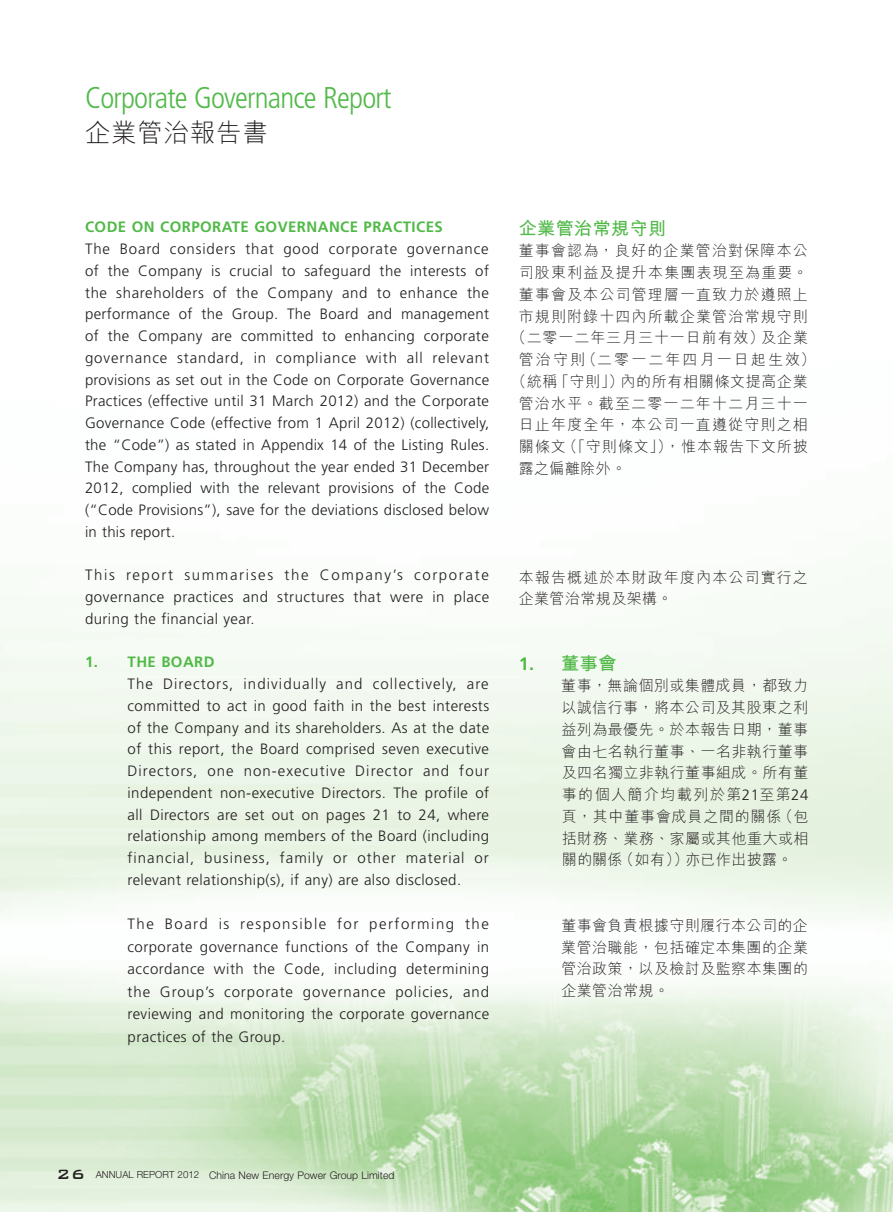
<style>
.page{position:relative;width:893px;height:1212px;background:#fff}
.page>*{position:absolute;margin:0;border:0;box-sizing:border-box;transform-origin:0 0}
.t1{font:300 condensed 30px "Frutiger LT Std";letter-spacing:-.025em;color:#51b948}
.t2{font:300 25.5px "M Hei HK";letter-spacing:.03em;color:#231f20}
.t3{font:700 18px "M Hei HK";letter-spacing:.03em;color:#51b948}
.t4{font:300 15px/21.8px "Frutiger LT Std";letter-spacing:.03em;color:#231f20;text-align:justify}
.t5{font:300 15px/21.8px "M Hei HK";letter-spacing:.075em;color:#231f20;text-align:justify}
.t6{font:700 15px "Frutiger LT Std";letter-spacing:.03em;color:#51b948}
.t7{font:300 15px "M Hei HK";letter-spacing:.045em;color:#231f20}
.t8{font:300 15px "M Hei HK";letter-spacing:.14em;color:#231f20}
.t9{font:300 10.5px "Helvetica Neue LT Std";letter-spacing:.005em;color:#231f20}
.s1{font-family:"Frutiger LT Std"}
.s2{font-family:"Bank Gothic BT";font-weight:500;font-size:18px}
.s3{font-size:9.75px}
</style>
<div class="page">
<img style="left:0;top:609px;width:893px;height:603px">
<h1 class="t1" style="left:85px;top:80px;width:308px">Corporate Governance Report</h1>
<h2 class="t2" style="left:85px;top:115px;width:184px">企業管治報告書</h2>
<p class="t6" style="left:85px;top:218px;width:359px">CODE ON CORPORATE GOVERNANCE PRACTICES</p>
<p class="t4" style="left:85px;top:238px;width:406px">The Board considers that good corporate governance of the Company is crucial to safeguard the interests of the shareholders of the Company and to enhance the performance of the Group. The Board and management of the Company are committed to enhancing corporate governance standard, in compliance with all relevant provisions as set out in the Code on Corporate Governance Practices (effective until 31 March 2012) and the Corporate Governance Code (effective from 1 April 2012) (collectively, the “Code”) as stated in Appendix 14 of the Listing Rules.<br>The Company has, throughout the year ended 31 December 2012, complied with the relevant provisions of the Code (“Code Provisions”), save for the deviations disclosed below in this report.</p>
<p class="t4" style="left:85px;top:565px;width:406px">This report summarises the Company’s corporate governance practices and structures that were in place during the financial year.</p>
<p class="t6" style="left:85px;top:653px;width:98px">1. THE BOARD</p>
<p class="t4" style="left:128px;top:673px;width:363px">The Directors, individually and collectively, are committed to act in good faith in the best interests of the Company and its shareholders. As at the date of this report, the Board comprised seven executive Directors, one non-executive Director and four independent non-executive Directors. The profile of all Directors are set out on pages 21 to 24, where relationship among members of the Board (including financial, business, family or other material or relevant relationship(s), if any) are also disclosed.</p>
<p class="t4" style="left:128px;top:913px;width:363px;line-height:22.5px">The Board is responsible for performing the corporate governance functions of the Company in accordance with the Code, including determining the Group’s corporate governance policies, and reviewing and monitoring the corporate governance practices of the Group.</p>
<p class="t3" style="left:519px;top:215px;width:149px">企業管治常規守則</p>
<p class="t5" style="left:519px;top:239px;width:291px">董事會認為，良好的企業管治對保障本公</p>
<p class="t5" style="left:519px;top:261px;width:291px">司股東利益及提升本集團表現至為重要。</p>
<p class="t5" style="left:519px;top:283px;width:291px">董事會及本公司管理層一直致力於遵照上</p>
<p class="t5" style="left:519px;top:305px;width:291px">市規則附錄十四內所載企業管治常規守則</p>
<p class="t5" style="left:511px;top:326px;width:298px">（二零一二年三月三十一日前有效）及企業</p>
<p class="t8" style="left:519px;top:349px;width:298px">管治守則（二零一二年四月一日起生效）</p>
<p class="t7" style="left:511px;top:371px;width:298px">（統稱「守則」）內的所有相關條文提高企業</p>
<p class="t5" style="left:519px;top:392px;width:291px">管治水平。截至二零一二年十二月三十一</p>
<p class="t5" style="left:519px;top:413px;width:291px">日止年度全年，本公司一直遵從守則之相</p>
<p class="t5" style="left:519px;top:435px;width:291px">關條文（「守則條文」），惟本報告下文所披</p>
<p class="t5" style="left:519px;top:457px;width:109px">露之偏離除外。</p>
<p class="t5" style="left:519px;top:566px;width:291px">本報告概述於本財政年度內本公司實行之企業管治常規及架構。</p>
<p class="t3" style="left:519px;top:650px;width:99px"><span class="s1">1.</span> 董事會</p>
<p class="t5" style="left:561px;top:674px;width:249px">董事，無論個別或集體成員，都致力以誠信行事，將本公司及其股東之利益列為最優先。於本報告日期，董事會由七名執行董事、一名非執行董事及四名獨立非執行董事組成。所有董事的個人簡介均載列於第<span class="s1">21</span>至第<span class="s1">24</span>頁，其中董事會成員之間的關係（包括財務、業務、家屬或其他重大或相關的關係（如有））亦已作出披露。</p>
<p class="t5" style="left:561px;top:914px;width:248px">董事會負責根據守則履行本公司的企業管治職能，包括確定本集團的企業管治政策，以及檢討及監察本集團的企業管治常規。</p>
<p class="t9" style="left:57px;top:1168px;width:340px"><span class="s2">26</span> <span class="s3">ANNUAL REPORT 2012</span> China New Energy Power Group Limited</p>
</div>
